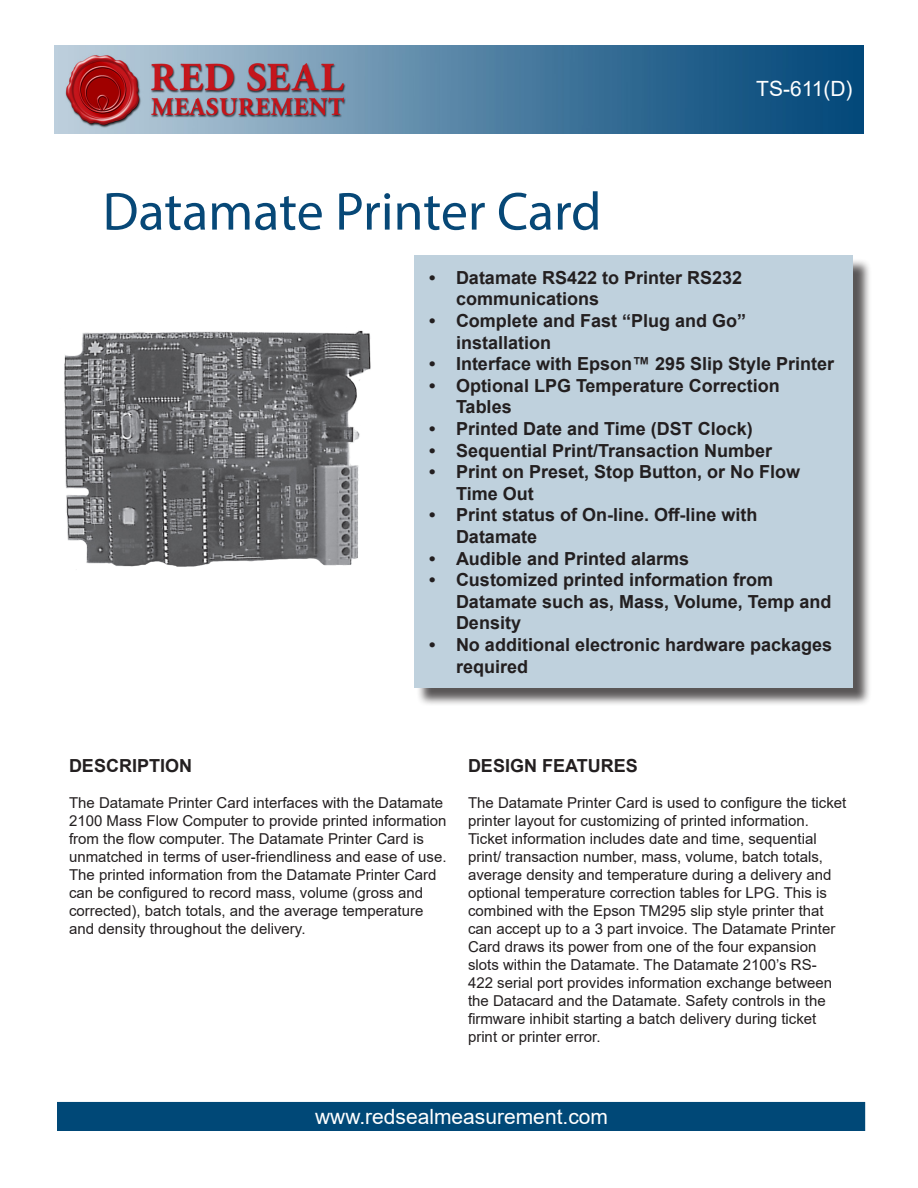
<style>
.page{position:relative;width:918px;height:1188px;background:#fff}
.page>*{position:absolute;margin:0;border:0;box-sizing:border-box;transform-origin:0 0}
.t1{font:54px "Myriad Pro";color:#074877}
.t2{font:21px "Arial";color:#fff}
.Paragraph_Heading{font:700 18px/21.6px "Arial";color:#231f20}
.Paragraph{font:15px/18px "Arial";color:#231f20}
</style>
<div class="page">
<div style="left:416px;top:258px;width:455px;height:449px;background:#231f20;opacity:.75"></div>
<div style="left:414px;top:256px;width:439px;height:432px;background:#bfd1dd"></div>
<div style="left:54px;top:1099px;width:814px;height:35px;background:#004877;border:3px solid #fff"></div>
<img style="left:54px;top:45px;width:810px;height:88px">
<img style="left:64px;top:330px;width:307px;height:237px">
<p class="t1" style="left:103px;top:178px;width:500px">Datamate Printer Card</p>
<p class="t2" style="left:756px;top:75px;width:98px">TS-611(D)</p>
<p class="Paragraph_Heading" style="left:456px;top:267px;width:288px;text-indent:-27px">• Datamate RS422 to Printer RS232 communications</p>
<p class="Paragraph_Heading" style="left:456px;top:310px;width:292px;text-indent:-27px">• Complete and Fast “Plug and Go” installation</p>
<p class="Paragraph_Heading" style="left:429px;top:353px;width:407px">• Interface with Epson™ 295 Slip Style Printer</p>
<p class="Paragraph_Heading" style="left:456px;top:375px;width:325px;text-indent:-27px">• Optional LPG Temperature Correction<br>Tables</p>
<p class="Paragraph_Heading" style="left:429px;top:418px;width:325px">• Printed Date and Time (DST Clock)</p>
<p class="Paragraph_Heading" style="left:429px;top:440px;width:345px">• Sequential Print/Transaction Number</p>
<p class="Paragraph_Heading" style="left:456px;top:461px;width:346px;text-indent:-27px">• Print on Preset, Stop Button, or No Flow<br>Time Out</p>
<p class="Paragraph_Heading" style="left:456px;top:504px;width:303px;text-indent:-27px">• Print status of On-line. Off-line with<br>Datamate</p>
<p class="Paragraph_Heading" style="left:429px;top:548px;width:262px">• Audible and Printed alarms</p>
<p class="Paragraph_Heading" style="left:456px;top:569px;width:377px;text-indent:-27px">• Customized printed information from<br>Datamate such as, Mass, Volume, Temp and<br>Density</p>
<p class="Paragraph_Heading" style="left:456px;top:634px;width:378px;text-indent:-27px">• No additional electronic hardware packages required</p>
<p class="Paragraph_Heading" style="left:69px;top:755px;width:125px">DESCRIPTION</p>
<p class="Paragraph" style="left:69px;top:793px;width:379px">The Datamate Printer Card interfaces with the Datamate 2100 Mass Flow Computer to provide printed information from the flow computer. The Datamate Printer Card is unmatched in terms of user-friendliness and ease of use.</p>
<p class="Paragraph" style="left:69px;top:865px;width:369px">The printed information from the Datamate Printer Card can be configured to record mass, volume (gross and corrected), batch totals, and the average temperature and density throughout the delivery.</p>
<p class="Paragraph_Heading" style="left:468px;top:755px;width:171px">DESIGN FEATURES</p>
<p class="Paragraph" style="left:468px;top:793px;width:380px">The Datamate Printer Card is used to configure the ticket printer layout for customizing of printed information.<br>Ticket information includes date and time, sequential print/ transaction number, mass, volume, batch totals, average density and temperature during a delivery and optional temperature correction tables for LPG. This is combined with the Epson TM295 slip style printer that can accept up to a 3 part invoice. The Datamate Printer Card draws its power from one of the four expansion slots within the Datamate. The Datamate 2100’s RS-<br>422 serial port provides information exchange between the Datacard and the Datamate. Safety controls in the firmware inhibit starting a batch delivery during ticket print or printer error.</p>
<p class="t2" style="left:315px;top:1102px;width:294px">www.redsealmeasurement.com</p>
</div>
